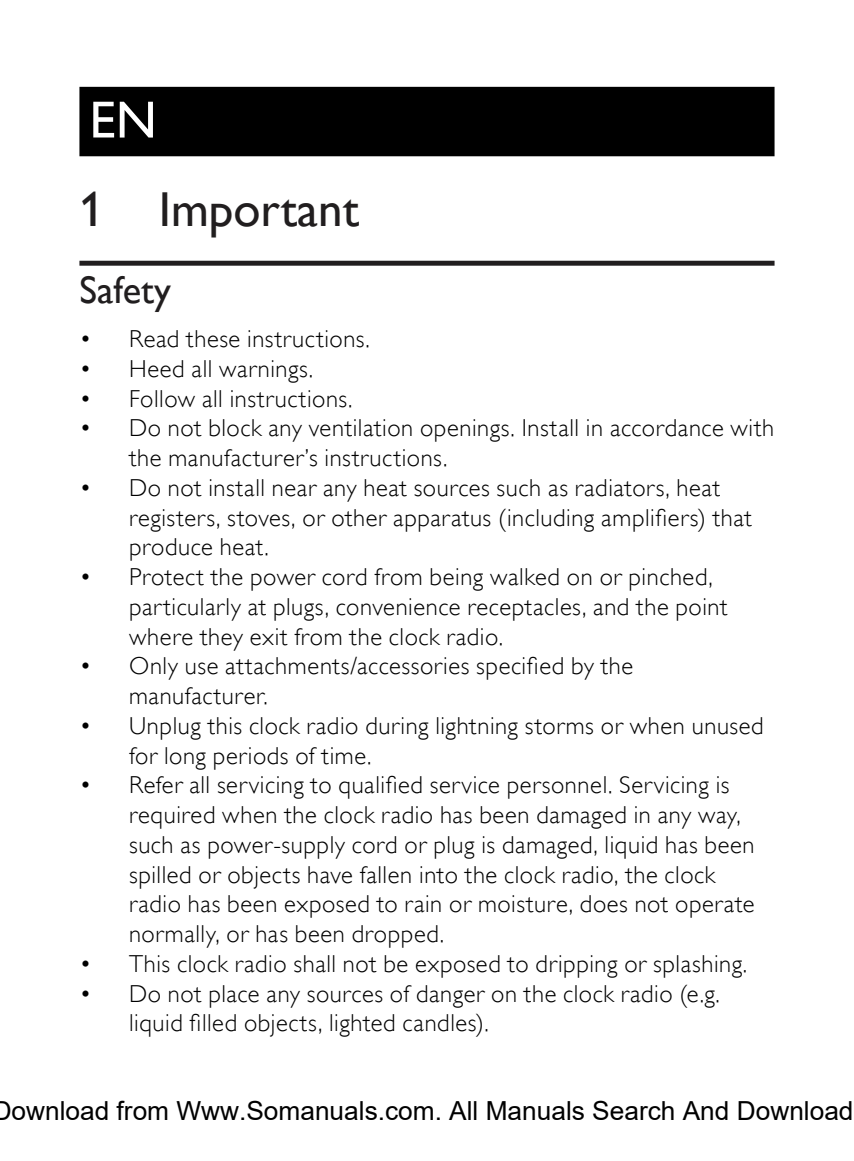
<style>
.page{position:relative;width:854px;height:1161px;background:#fff}
.page>*{position:absolute;margin:0;border:0;box-sizing:border-box;transform-origin:0 0}
.t1{font:52.5px "Gill Sans Alt One WGL";color:#fff}
.t2{font:49px "Gill Sans Alt One WGL";color:#211e1f}
.t3{font:38.5px "Gill Sans Alt One WGL";color:#211e1f}
.t4{font:26.25px "Arial";color:#000}
.t5{font:24.5px/29.8px "Gill Sans Alt One WGL Light";letter-spacing:.025em;color:#000}
</style>
<div class="page">
<div style="left:79px;top:87px;width:695px;height:69px;background:#000"></div>
<div style="left:79px;top:261px;width:695px;height:5px;background:#211e1f"></div>
<h1 class="t1" style="left:89px;top:84px;width:69px">EN</h1>
<h2 class="t2" style="left:79px;top:175px;width:281px">1 Important</h2>
<h3 class="t3" style="left:79px;top:264px;width:93px">Safety</h3>
<p class="t5" style="left:79px;top:324px;width:292px">• Read these instructions.</p>
<p class="t5" style="left:79px;top:354px;width:235px">• Heed all warnings.</p>
<p class="t5" style="left:79px;top:384px;width:274px">• Follow all instructions.</p>
<p class="t5" style="left:129px;top:413px;width:646px;text-indent:-50px">• Do not block any ventilation openings. Install in accordance with the manufacturer’s instructions.</p>
<p class="t5" style="left:129px;top:473px;width:624px;text-indent:-50px">• Do not install near any heat sources such as radiators, heat registers, stoves, or other apparatus (including amplifiers) that produce heat.</p>
<p class="t5" style="left:129px;top:562px;width:599px;text-indent:-50px">• Protect the power cord from being walked on or pinched, particularly at plugs, convenience receptacles, and the point where they exit from the clock radio.</p>
<p class="t5" style="left:129px;top:651px;width:505px;text-indent:-50px">• Only use attachments/accessories specified by the manufacturer.</p>
<p class="t5" style="left:129px;top:711px;width:636px;text-indent:-50px">• Unplug this clock radio during lightning storms or when unused for long periods of time.</p>
<p class="t5" style="left:129px;top:770px;width:627px;text-indent:-50px">• Refer all servicing to qualified service personnel. Servicing is required when the clock radio has been damaged in any way, such as power-supply cord or plug is damaged, liquid has been spilled or objects have fallen into the clock radio, the clock radio has been exposed to rain or moisture, does not operate normally, or has been dropped.</p>
<p class="t5" style="left:79px;top:949px;width:669px">• This clock radio shall not be exposed to dripping or splashing.</p>
<p class="t5" style="left:129px;top:978px;width:592px;text-indent:-50px">• Do not place any sources of danger on the clock radio (e.g. liquid filled objects, lighted candles).</p>
<p class="t4" style="left:-7px;top:1096px;width:862px">Download from Www.Somanuals.com. All Manuals Search And Download</p>
</div>
